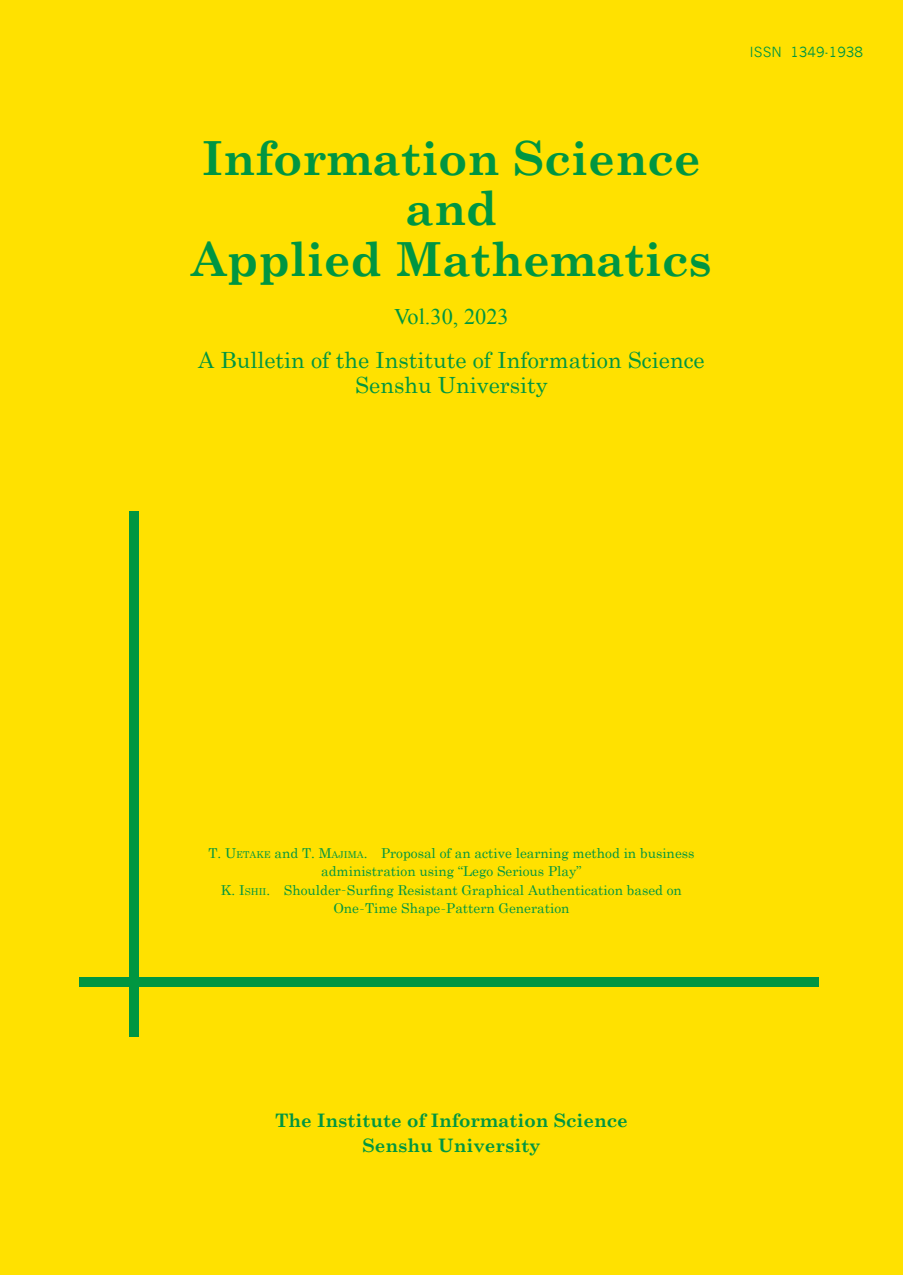
<style>
.page{position:relative;width:903px;height:1275px;background:#ffe100}
.page>*{position:absolute;margin:0;border:0;box-sizing:border-box;transform-origin:0 0}
.t1{font:700 47.07px/50.8px "Century Schoolbook";color:#009641;text-align:center}
.t2{font:22.4px/24.5px "Century Schoolbook";color:#009641;text-align:center}
.t3{font:22.4px "Times New Roman";color:#009641}
.t4{font:700 18.55px/24.5px "Century Schoolbook";color:#009641;text-align:center}
.t5{font:13.65px/18.6px "Century Schoolbook";color:#009641;text-align:center}
.t6{font:13.65px "News Gothic";color:#009641}
.s1{font-size:9.62px}
.s2{font-style:inherit}
</style>
<div class="page">
<div style="left:129px;top:511px;width:10px;height:526px;background:#009641"></div>
<div style="left:79px;top:977px;width:739px;height:10px;background:#009641"></div>
<h1 class="t1" style="left:191px;top:132px;width:522px">Information Science and<br>Applied Mathematics</h1>
<h2 class="t3" style="left:394px;top:301px;width:116px">Vol.30, 2023</h2>
<h2 class="t2" style="left:198px;top:347px;width:508px">A Bulletin of the Institute of Information Science<br>Senshu University</h2>
<p class="t6" style="left:749px;top:44px;width:115px">ISSN 1349-1938</p>
<p class="t5" style="left:208px;top:843px;width:487px">T. U<span class="s1">ETAKE</span> and T. M<span class="s1">AJIMA</span><span class="s2">.</span> Proposal of an active learning method in business administration using “Lego Serious Play”<br>K. I<span class="s1">SHII</span>. Shoulder<sup>-</sup>Surfing Resistant Graphical Authentication based on One<sup>-</sup>Time Shape<sup>-</sup>Pattern Generation</p>
<h3 class="t4" style="left:275px;top:1108px;width:354px">The Institute of Information Science<br>Senshu University</h3>
</div>
